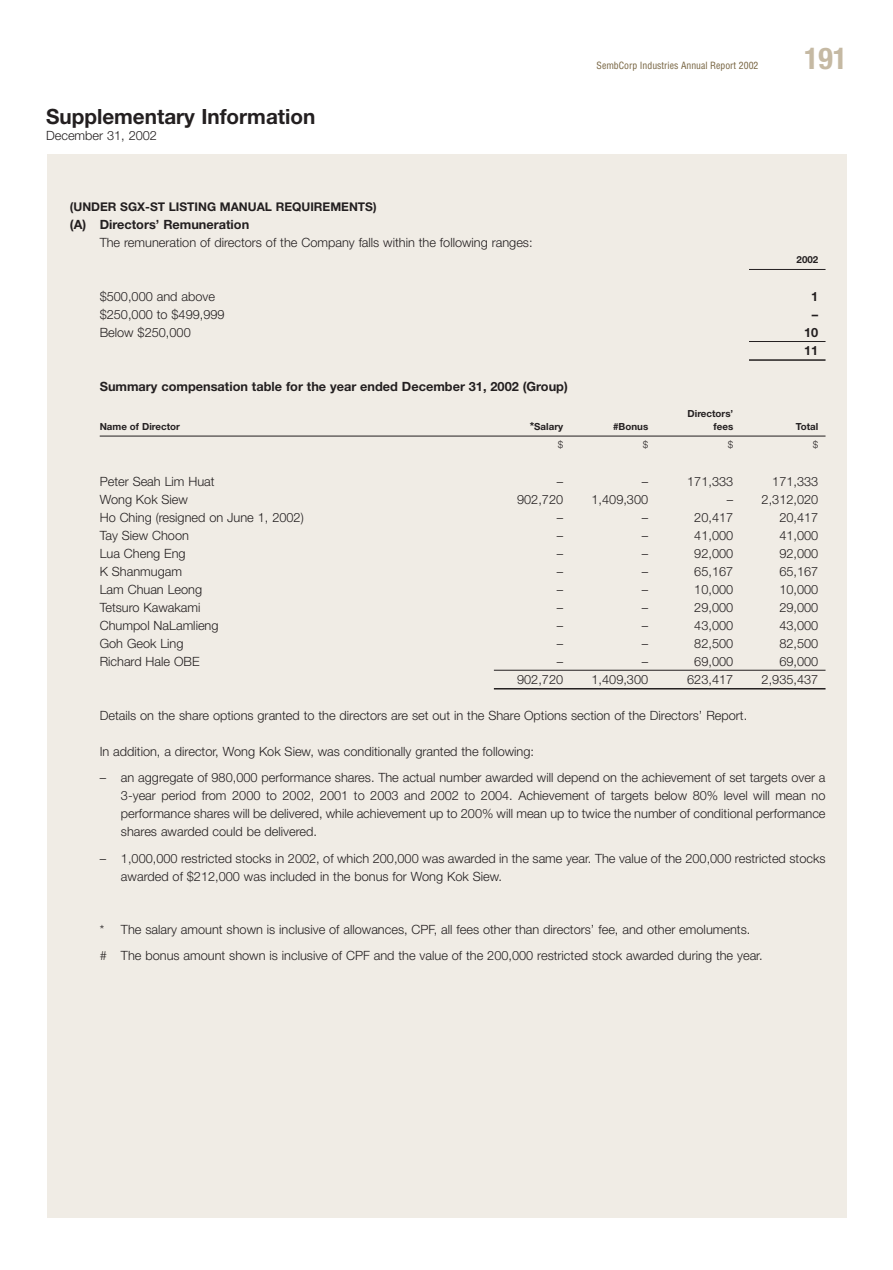
<style>
.page{position:relative;width:893px;height:1270px;background:#fff}
.page>*{position:absolute;margin:0;border:0;box-sizing:border-box;transform-origin:0 0}
.t1{font:700 condensed 30px "Helvetica Neue";color:#c5b9a3}
.t2{font:700 21px "Helvetica Neue";color:#231f20}
.t3{font:300 12.75px/18px "Helvetica Neue";color:#231f20}
.t4{font:700 12.75px/18px "Helvetica Neue";color:#231f20}
.t5{font:700 12px "Helvetica Neue";color:#231f20}
.t6{font:700 9.75px "Helvetica Neue";color:#231f20}
.t7{font:condensed 9.75px "Helvetica";color:#766340}
.t8{font:300 9.75px "Helvetica Neue";color:#231f20}
.s1{font-size:11.25px}
</style>
<div class="page">
<div style="left:47px;top:154px;width:800px;height:1064px;background:#f0ece5"></div>
<h2 class="t2" style="left:46px;top:109px;width:271px">Supplementary Information</h2>
<p class="t3" style="left:46px;top:128px;width:113px">December 31, 2002</p>
<p class="t5" style="left:70px;top:202px;width:308px">(UNDER SGX-ST LISTING MANUAL REQUIREMENTS)</p>
<p class="t4" style="left:70px;top:216px;width:181px">(A) Directors’ Remuneration</p>
<p class="t3" style="left:100px;top:234px;width:434px">The remuneration of directors of the Company falls within the following ranges:</p>
<p class="t7" style="left:597px;top:62px;width:163px">SembCorp Industries Annual Report 2002</p>
<h1 class="t1" style="left:804px;top:48px;width:45px">191</h1>
<p class="t6" style="left:797px;top:256px;width:23px">2002</p>
<p class="t3" style="left:100px;top:288px;width:117px">$500,000 and above</p>
<p class="t4" style="left:811px;top:288px;width:9px">1</p>
<p class="t3" style="left:100px;top:306px;width:126px">$250,000 to $499,999</p>
<p class="t4" style="left:812px;top:306px;width:8px">–</p>
<p class="t3" style="left:100px;top:324px;width:93px">Below $250,000</p>
<p class="t4" style="left:804px;top:324px;width:16px">10<br>11</p>
<p class="t4" style="left:100px;top:378px;width:470px">Summary compensation table for the year ended December 31, 2002 (Group)</p>
<p class="t6" style="left:688px;top:409px;width:47px">Directors’</p>
<p class="t6" style="left:100px;top:423px;width:82px">Name of Director</p>
<p class="t6" style="left:530px;top:423px;width:35px"><span class="s1">*</span>Salary</p>
<p class="t6" style="left:613px;top:423px;width:37px">#Bonus</p>
<p class="t6" style="left:714px;top:423px;width:21px">fees</p>
<p class="t6" style="left:796px;top:423px;width:24px">Total</p>
<p class="t8" style="left:558px;top:441px;width:7px">$</p>
<p class="t8" style="left:643px;top:441px;width:7px">$</p>
<p class="t8" style="left:728px;top:441px;width:7px">$</p>
<p class="t8" style="left:813px;top:441px;width:7px">$</p>
<p class="t3" style="left:100px;top:473px;width:116px">Peter Seah Lim Huat</p>
<p class="t3" style="left:557px;top:473px;width:8px">–</p>
<p class="t3" style="left:642px;top:473px;width:8px">–</p>
<p class="t3" style="left:687px;top:473px;width:48px">171,333</p>
<p class="t3" style="left:772px;top:473px;width:48px">171,333</p>
<p class="t3" style="left:100px;top:491px;width:90px">Wong Kok Siew</p>
<p class="t3" style="left:517px;top:491px;width:48px">902,720</p>
<p class="t3" style="left:592px;top:491px;width:58px">1,409,300</p>
<p class="t3" style="left:727px;top:491px;width:93px">– 2,312,020</p>
<p class="t3" style="left:100px;top:509px;width:206px">Ho Ching (resigned on June 1, 2002)</p>
<p class="t3" style="left:557px;top:509px;width:8px">–</p>
<p class="t3" style="left:642px;top:509px;width:8px">–</p>
<p class="t3" style="left:694px;top:509px;width:40px">20,417</p>
<p class="t3" style="left:779px;top:509px;width:40px">20,417</p>
<p class="t3" style="left:100px;top:527px;width:91px">Tay Siew Choon</p>
<p class="t3" style="left:557px;top:527px;width:8px">–</p>
<p class="t3" style="left:642px;top:527px;width:8px">–</p>
<p class="t3" style="left:694px;top:527px;width:40px">41,000</p>
<p class="t3" style="left:779px;top:527px;width:40px">41,000</p>
<p class="t3" style="left:100px;top:545px;width:87px">Lua Cheng Eng</p>
<p class="t3" style="left:557px;top:545px;width:8px">–</p>
<p class="t3" style="left:642px;top:545px;width:8px">–</p>
<p class="t3" style="left:694px;top:545px;width:40px">92,000</p>
<p class="t3" style="left:779px;top:545px;width:40px">92,000</p>
<p class="t3" style="left:100px;top:563px;width:84px">K Shanmugam</p>
<p class="t3" style="left:557px;top:563px;width:8px">–</p>
<p class="t3" style="left:642px;top:563px;width:8px">–</p>
<p class="t3" style="left:694px;top:563px;width:40px">65,167</p>
<p class="t3" style="left:779px;top:563px;width:40px">65,167</p>
<p class="t3" style="left:100px;top:581px;width:104px">Lam Chuan Leong</p>
<p class="t3" style="left:557px;top:581px;width:8px">–</p>
<p class="t3" style="left:642px;top:581px;width:8px">–</p>
<p class="t3" style="left:694px;top:581px;width:40px">10,000</p>
<p class="t3" style="left:779px;top:581px;width:40px">10,000</p>
<p class="t3" style="left:100px;top:599px;width:102px">Tetsuro Kawakami</p>
<p class="t3" style="left:557px;top:599px;width:8px">–</p>
<p class="t3" style="left:642px;top:599px;width:8px">–</p>
<p class="t3" style="left:694px;top:599px;width:40px">29,000</p>
<p class="t3" style="left:779px;top:599px;width:40px">29,000</p>
<p class="t3" style="left:100px;top:617px;width:120px">Chumpol NaLamlieng</p>
<p class="t3" style="left:557px;top:617px;width:8px">–</p>
<p class="t3" style="left:642px;top:617px;width:8px">–</p>
<p class="t3" style="left:694px;top:617px;width:40px">43,000</p>
<p class="t3" style="left:779px;top:617px;width:40px">43,000</p>
<p class="t3" style="left:100px;top:635px;width:85px">Goh Geok Ling</p>
<p class="t3" style="left:557px;top:635px;width:8px">–</p>
<p class="t3" style="left:642px;top:635px;width:8px">–</p>
<p class="t3" style="left:694px;top:635px;width:40px">82,500</p>
<p class="t3" style="left:779px;top:635px;width:40px">82,500</p>
<p class="t3" style="left:100px;top:653px;width:101px">Richard Hale OBE</p>
<p class="t3" style="left:557px;top:653px;width:8px">–</p>
<p class="t3" style="left:642px;top:653px;width:8px">–</p>
<p class="t3" style="left:694px;top:653px;width:40px">69,000</p>
<p class="t3" style="left:779px;top:653px;width:40px">69,000</p>
<p class="t3" style="left:517px;top:671px;width:48px">902,720</p>
<p class="t3" style="left:592px;top:671px;width:58px">1,409,300</p>
<p class="t3" style="left:687px;top:671px;width:48px">623,417</p>
<p class="t3" style="left:762px;top:671px;width:58px">2,935,437</p>
<p class="t3" style="left:100px;top:707px;width:649px">Details on the share options granted to the directors are set out in the Share Options section of the Directors’ Report.</p>
<p class="t3" style="left:100px;top:743px;width:436px">In addition, a director, Wong Kok Siew, was conditionally granted the following:</p>
<p class="t3" style="left:121px;top:769px;width:706px;text-align:justify;text-indent:-21px">– an aggregate of 980,000 performance shares. The actual number awarded will depend on the achievement of set targets over a 3-year period from 2000 to 2002, 2001 to 2003 and 2002 to 2004. Achievement of targets below 80% level will mean no performance shares will be delivered, while achievement up to 200% will mean up to twice the number of conditional performance shares awarded could be delivered.</p>
<p class="t3" style="left:121px;top:850px;width:706px;text-indent:-21px">– 1,000,000 restricted stocks in 2002, of which 200,000 was awarded in the same year. The value of the 200,000 restricted stocks awarded of $212,000 was included in the bonus for Wong Kok Siew.</p>
<p class="t3" style="left:100px;top:917px;width:664px;line-height:26.5px">* The salary amount shown is inclusive of allowances, CPF, all fees other than directors’ fee, and other emoluments.<br># The bonus amount shown is inclusive of CPF and the value of the 200,000 restricted stock awarded during the year.</p>
</div>
